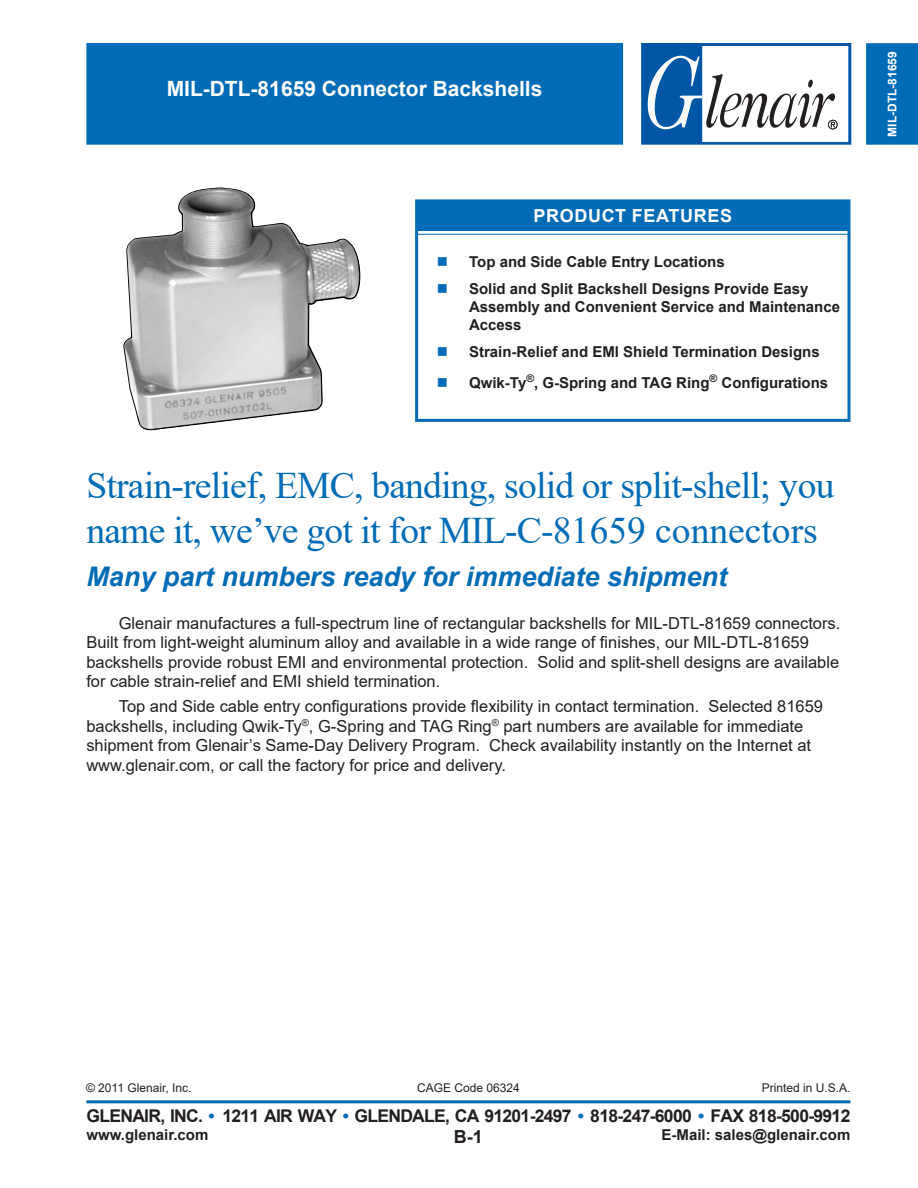
<style>
.page{position:relative;width:918px;height:1188px;background:#fff}
.page>*{position:absolute;margin:0;border:0;box-sizing:border-box;transform-origin:0 0}
.t1{font:37.5px/45px "Times New Roman";letter-spacing:-.02em;color:#006bb6}
.t2{font:italic 700 27px "Arial";color:#006bb6}
.t3{font:700 21px "Arial";color:#fff}
.t4{font:700 18px "Arial";letter-spacing:.035em;color:#fff}
.t5{font:700 18px "Arial";color:#231f20}
.t6{font:700 17.55px "Arial";letter-spacing:-.04em;color:#231f20}
.t7{font:16.5px/19.5px "Arial";color:#231f20}
.t8{font:700 15px/18px "Arial";color:#231f20}
.t9{font:12px "Arial";color:#231f20}
.t10{font:700 12px "Arial";color:#fff}
.s1{color:#006bb6}
</style>
<div class="page">
<div style="left:86px;top:43px;width:537px;height:102px;background:#006bb6;border:2px solid #006bb6"></div>
<div style="left:866px;top:43px;width:52px;height:102px;background:#006bb6"></div>
<hr style="left:86px;top:1100px;width:764px;height:3px;background:#006bb6">
<svg style="left:641px;top:43px;width:210px;height:102px"></svg>
<div style="left:417px;top:201px;width:432px;height:30px;background:#006bb6"></div>
<img style="left:123px;top:187px;width:238px;height:244px">
<hr style="left:415px;top:234px;width:435px;height:1px;background:#006bb6">
<div style="left:415px;top:199px;width:435px;height:223px;border:3px solid #006bb6"></div>
<p class="t3" style="left:167px;top:73px;width:377px">MIL-DTL-81659 Connector Backshells</p>
<p class="t4" style="left:534px;top:203px;width:200px">PRODUCT FEATURES</p>
<p class="t8" style="left:437px;top:253px;width:289px"><span class="s1">■</span> Top and Side Cable Entry Locations</p>
<p class="t8" style="left:469px;top:280px;width:372px;text-indent:-32px"><span class="s1">■</span> Solid and Split Backshell Designs Provide Easy<br>Assembly and Convenient Service and Maintenance<br>Access</p>
<p class="t8" style="left:437px;top:343px;width:385px"><span class="s1">■</span> Strain-Relief and EMI Shield Termination Designs</p>
<p class="t8" style="left:437px;top:374px;width:393px"><span class="s1">■</span> Qwik-Ty<sup>®</sup>, G-Spring and TAG Ring<sup>®</sup> Configurations</p>
<h1 class="t1" style="left:86px;top:462px;width:750px">Strain-relief, EMC, banding, solid or split-shell; you name it, we’ve got it for MIL-C-81659 connectors</h1>
<h2 class="t2" style="left:86px;top:559px;width:642px">Many part numbers ready for immediate shipment</h2>
<p class="t7" style="left:86px;top:613px;width:756px;text-indent:32px">Glenair manufactures a full-spectrum line of rectangular backshells for MIL-DTL-81659 connectors.<br>Built from light-weight aluminum alloy and available in a wide range of finishes, our MIL-DTL-81659 backshells provide robust EMI and environmental protection. Solid and split-shell designs are available for cable strain-relief and EMI shield termination.</p>
<p class="t7" style="left:86px;top:697px;width:738px;text-indent:32px">Top and Side cable entry configurations provide flexibility in contact termination. Selected 81659 backshells, including Qwik-Ty<sup>®</sup>, G-Spring and TAG Ring<sup>®</sup> part numbers are available for immediate shipment from Glenair’s Same-Day Delivery Program. Check availability instantly on the Internet at www.glenair.com, or call the factory for price and delivery.</p>
<p class="t10" style="left:884px;top:137px;width:87px;rotate:-90deg">MIL-DTL-81659</p>
<p class="t9" style="left:86px;top:1079px;width:107px">© 2011 Glenair, Inc.</p>
<p class="t9" style="left:762px;top:1079px;width:90px">Printed in U.S.A.</p>
<p class="t5" style="left:454px;top:1124px;width:30px">B-1</p>
<p class="t9" style="left:417px;top:1079px;width:104px">CAGE Code 06324</p>
<p class="t6" style="left:86px;top:1103px;width:766px">GLENAIR, INC. <span class="s1">•</span> 1211 AIR WAY <span class="s1">•</span> GLENDALE, CA 91201-2497 <span class="s1">•</span> 818-247-6000 <span class="s1">•</span> FAX 818-500-9912</p>
<p class="t8" style="left:86px;top:1126px;width:123px">www.glenair.com</p>
<p class="t8" style="left:662px;top:1126px;width:190px">E-Mail: sales@glenair.com</p>
</div>
